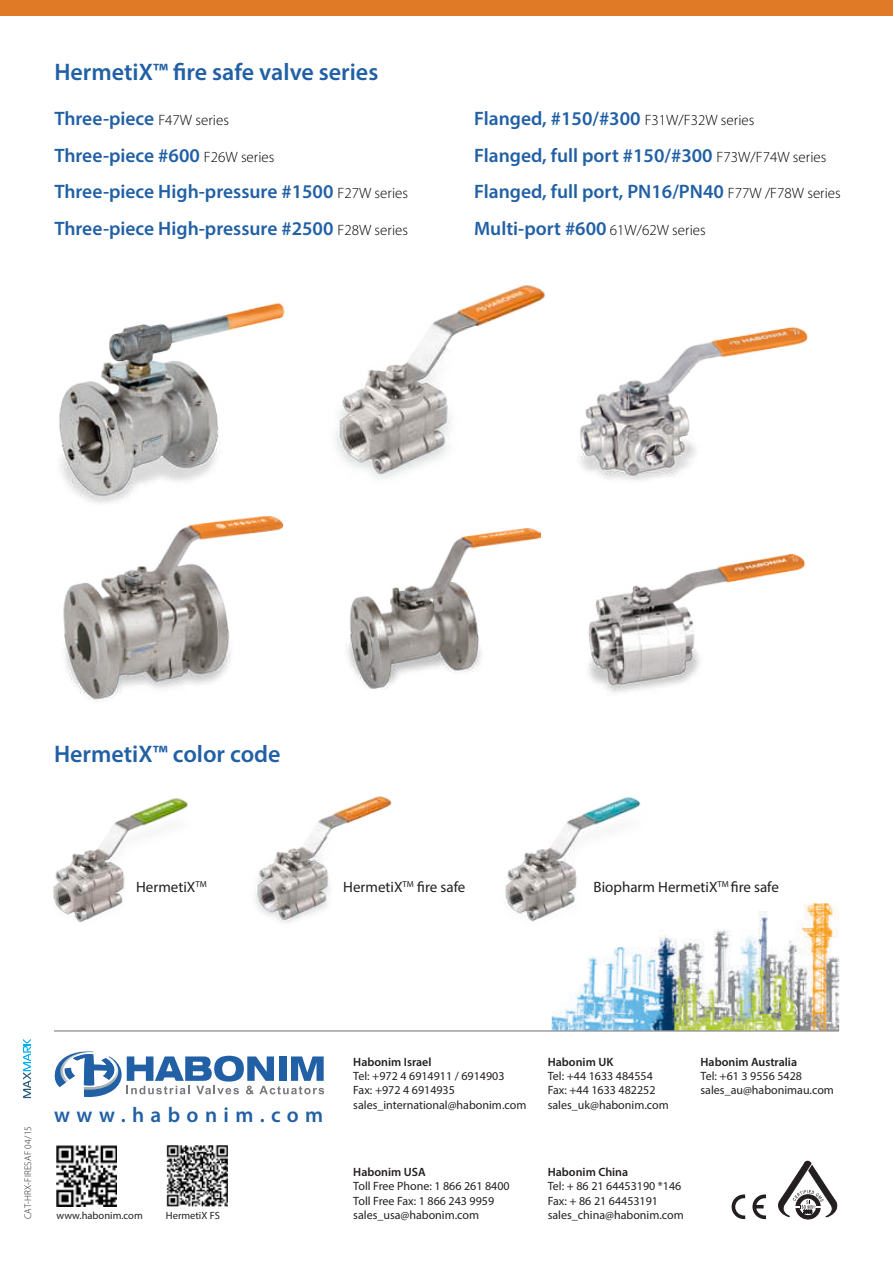
<style>
.page{position:relative;width:893px;height:1263px;background:#fff}
.page>*{position:absolute;margin:0;border:0;box-sizing:border-box;transform-origin:0 0}
.t1{font:600 24px "Myriad Pro";color:#2160a5}
.t2{font:600 21.3px "Myriad Pro";letter-spacing:.3em;color:#2160a5}
.t3{font:600 19.5px/36.5px "Myriad Pro";color:#2160a5}
.t4{font:15px "Myriad Pro";color:#231f20}
.t5{font:12px/14.4px "Myriad Pro";color:#231f20}
.t6{font:600 12px "Myriad Pro";color:#231f20}
.t7{font:10.5px "Myriad Pro";color:#231f20}
.t8{font:300 9.75px "Myriad Pro";letter-spacing:.025em;color:#231f20;scale:.96 1}
.t9{font:8.7px "Myriad Pro";color:#231f20}
.s1{font-weight:300;font-size:15px;color:#000}
</style>
<div class="page">
<img style="left:335px;top:285px;width:210px;height:194px">
<svg style="left:23px;top:1039px;width:8px;height:59px"></svg>
<img style="left:59px;top:303px;width:226px;height:200px">
<img style="left:578px;top:327px;width:230px;height:153px">
<img style="left:346px;top:528px;width:195px;height:162px">
<img style="left:62px;top:516px;width:222px;height:186px">
<img style="left:588px;top:555px;width:218px;height:138px">
<img style="left:552px;top:903px;width:287px;height:127px">
<svg style="left:54px;top:1051px;width:270px;height:47px"></svg>
<svg style="left:732px;top:1194px;width:13px;height:25px"></svg>
<svg style="left:752px;top:1194px;width:14px;height:25px"></svg>
<svg style="left:778px;top:1161px;width:59px;height:58px"></svg>
<hr style="left:54px;top:1030px;width:785px;height:1px;background:#6c6d70">
<img style="left:53px;top:798px;width:135px;height:125px">
<img style="left:255px;top:796px;width:137px;height:127px">
<img style="left:505px;top:797px;width:157px;height:138px">
<div style="left:0;top:0;width:893px;height:15px;background:#e17a26"></div>
<img style="left:167px;top:1145px;width:60px;height:61px">
<img style="left:57px;top:1145px;width:60px;height:61px">
<h1 class="t1" style="left:54px;top:57px;width:325px">HermetiX™ fire safe valve series</h1>
<h3 class="t3" style="left:54px;top:100px;width:176px">Three-piece <span class="s1">F47W series</span></h3>
<h3 class="t3" style="left:474px;top:100px;width:354px">Flanged, #150/#300 <span class="s1">F31W/F32W series<br></span>Flanged, full port #150/#300 <span class="s1">F73W/F74W series</span></h3>
<h3 class="t3" style="left:54px;top:136px;width:355px">Three-piece #600 <span class="s1">F26W series<br></span>Three-piece High-pressure #1500 <span class="s1">F27W series<br></span>Three-piece High-pressure #2500 <span class="s1">F28W series</span></h3>
<h3 class="t3" style="left:474px;top:173px;width:368px">Flanged, full port, PN16/PN40 <span class="s1">F77W /F78W series</span></h3>
<h3 class="t3" style="left:474px;top:209px;width:233px">Multi-port #600 <span class="s1">61W/62W series</span></h3>
<h1 class="t1" style="left:54px;top:739px;width:228px">HermetiX™ color code</h1>
<p class="t4" style="left:136px;top:878px;width:61px">HermetiX</p>
<p class="t9" style="left:195px;top:879px;width:13px">TM</p>
<p class="t4" style="left:594px;top:878px;width:187px">Biopharm HermetiX<sup>TM</sup> fire safe</p>
<p class="t4" style="left:343px;top:878px;width:124px">HermetiX<sup>TM</sup> fire safe</p>
<p class="t8" style="left:22px;top:1219px;width:98px;rotate:-90deg">CAT-HRX-FIRESAF 04/15</p>
<h2 class="t2" style="left:54px;top:1101px;width:271px">www.habonim.com</h2>
<p class="t7" style="left:57px;top:1209px;width:88px">www.habonim.com</p>
<p class="t7" style="left:166px;top:1209px;width:56px">HermetiX FS</p>
<p class="t6" style="left:353px;top:1054px;width:80px">Habonim Israel</p>
<p class="t5" style="left:353px;top:1068px;width:175px">Tel: +972 4 6914911 / 6914903<br>Fax: +972 4 6914935 sales_international@habonim.com</p>
<p class="t6" style="left:548px;top:1054px;width:67px">Habonim UK</p>
<p class="t5" style="left:548px;top:1068px;width:122px">Tel: +44 1633 484554<br>Fax: +44 1633 482252 sales_uk@habonim.com</p>
<p class="t6" style="left:700px;top:1054px;width:98px">Habonim Australia</p>
<p class="t5" style="left:700px;top:1068px;width:135px">Tel: +61 3 9556 5428 sales_au@habonimau.com</p>
<p class="t6" style="left:353px;top:1164px;width:74px">Habonim USA</p>
<p class="t5" style="left:353px;top:1179px;width:158px">Toll Free Phone: 1 866 261 8400<br>Toll Free Fax: 1 866 243 9959 sales_usa@habonim.com</p>
<p class="t6" style="left:548px;top:1164px;width:82px">Habonim China</p>
<p class="t5" style="left:548px;top:1179px;width:137px">Tel: + 86 21 64453190 *146<br>Fax: + 86 21 64453191 sales_china@habonim.com</p>
</div>
